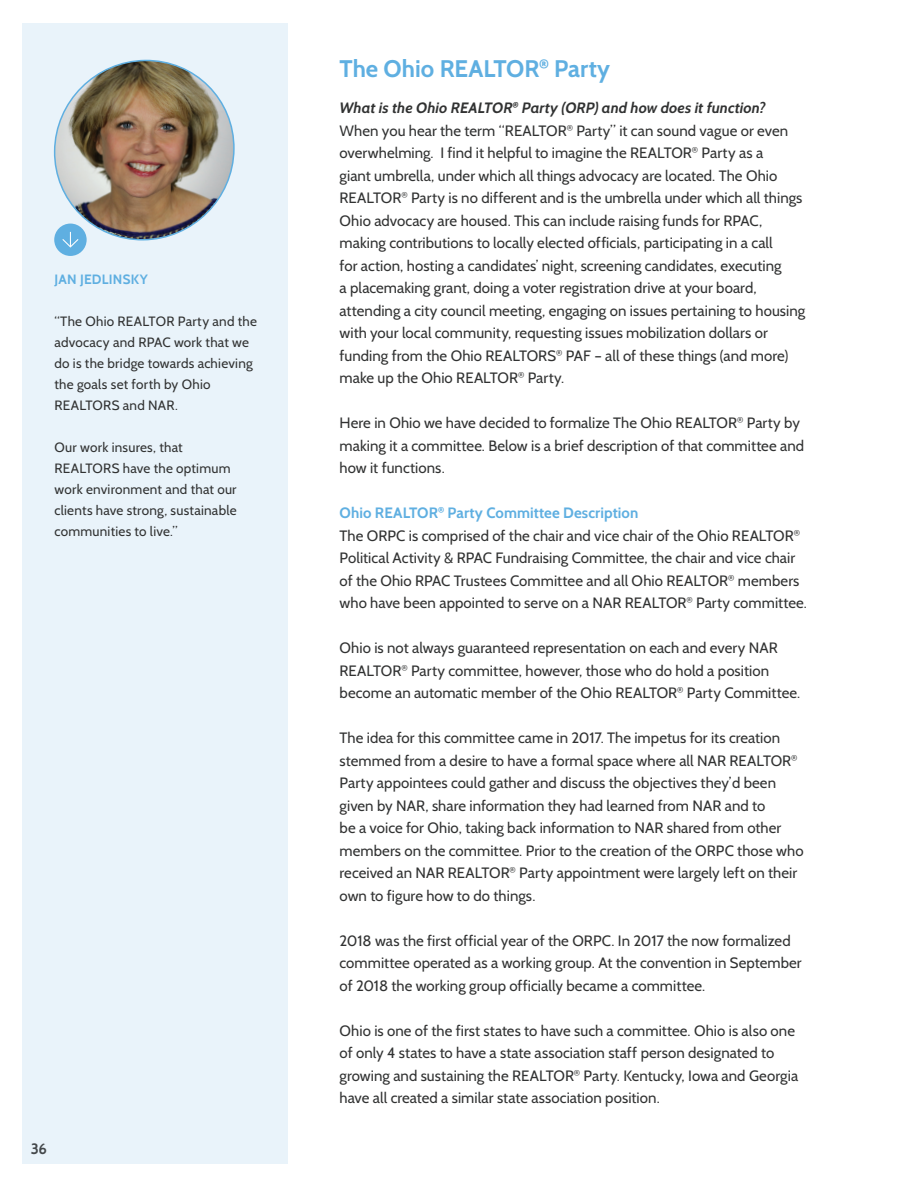
<style>
.page{position:relative;width:918px;height:1188px;background:#fff}
.page>*{position:absolute;margin:0;border:0;box-sizing:border-box;transform-origin:0 0}
.t1{font:700 24px "Cabin";letter-spacing:-.005em;color:#5fafe1}
.t2{font:15px/22.5px "Cabin";letter-spacing:.005em;color:#313232}
.t3{font:italic 700 15px "Cabin";letter-spacing:.005em;color:#313232}
.t4{font:700 15px "Cabin";letter-spacing:.005em;color:#5fafe1}
.t5{font:700 15px "Cabin";color:#4b4c4d}
.t6{font:13.5px/21px "Cabin";letter-spacing:.02em;color:#313232}
.t7{font:700 13.5px "Cabin";letter-spacing:.02em;color:#5fafe1}
</style>
<div class="page">
<div style="left:22px;top:24px;width:266px;height:1140px;background:#e9f3fa"></div>
<div style="left:54px;top:224px;width:33px;height:32px;background:#5fafe1;border-radius:50%"></div>
<img style="left:53px;top:59px;width:182px;height:189px">
<p class="t7" style="left:54px;top:271px;width:95px">JAN JEDLINSKY</p>
<p class="t6" style="left:54px;top:311px;width:204px">“The Ohio REALTOR Party and the advocacy and RPAC work that we do is the bridge towards achieving the goals set forth by Ohio<br>REALTORS and NAR.</p>
<p class="t6" style="left:54px;top:437px;width:184px">Our work insures, that<br>REALTORS have the optimum work environment and that our clients have strong, sustainable communities to live.”</p>
<p class="t5" style="left:31px;top:1140px;width:18px">36</p>
<p class="t1" style="left:340px;top:54px;width:272px">The Ohio REALTOR<sup>®</sup> Party</p>
<p class="t3" style="left:340px;top:99px;width:428px">What is the Ohio REALTOR<sup>®</sup> Party (ORP) and how does it function?</p>
<p class="t2" style="left:340px;top:119px;width:467px">When you hear the term “REALTOR<sup>®</sup> Party” it can sound vague or even overwhelming. I find it helpful to imagine the REALTOR<sup>®</sup> Party as a<br>giant umbrella, under which all things advocacy are located. The Ohio REALTOR<sup>®</sup> Party is no different and is the umbrella under which all things Ohio advocacy are housed. This can include raising funds for RPAC, making contributions to locally elected officials, participating in a call<br>for action, hosting a candidates’ night, screening candidates, executing<br>a placemaking grant, doing a voter registration drive at your board, attending a city council meeting, engaging on issues pertaining to housing with your local community, requesting issues mobilization dollars or funding from the Ohio REALTORS<sup>®</sup> PAF – all of these things (and more) make up the Ohio REALTOR<sup>®</sup> Party.</p>
<p class="t2" style="left:340px;top:412px;width:466px">Here in Ohio we have decided to formalize The Ohio REALTOR<sup>®</sup> Party by making it a committee. Below is a brief description of that committee and how it functions.</p>
<p class="t4" style="left:340px;top:504px;width:300px">Ohio REALTOR<sup>®</sup> Party Committee Description</p>
<p class="t2" style="left:340px;top:524px;width:469px">The ORPC is comprised of the chair and vice chair of the Ohio REALTOR<sup>® </sup>Political Activity &amp; RPAC Fundraising Committee, the chair and vice chair of the Ohio RPAC Trustees Committee and all Ohio REALTOR<sup>®</sup> members who have been appointed to serve on a NAR REALTOR<sup>®</sup> Party committee.</p>
<p class="t2" style="left:340px;top:637px;width:462px">Ohio is not always guaranteed representation on each and every NAR<br>REALTOR<sup>®</sup> Party committee, however, those who do hold a position become an automatic member of the Ohio REALTOR<sup>®</sup> Party Committee.</p>
<p class="t2" style="left:340px;top:727px;width:466px">The idea for this committee came in 2017. The impetus for its creation stemmed from a desire to have a formal space where all NAR REALTOR<sup>® </sup>Party appointees could gather and discuss the objectives they’d been given by NAR, share information they had learned from NAR and to<br>be a voice for Ohio, taking back information to NAR shared from other members on the committee. Prior to the creation of the ORPC those who received an NAR REALTOR<sup>®</sup> Party appointment were largely left on their own to figure how to do things.</p>
<p class="t2" style="left:340px;top:929px;width:464px">2018 was the first official year of the ORPC. In 2017 the now formalized committee operated as a working group. At the convention in September of 2018 the working group officially became a committee.</p>
<p class="t2" style="left:340px;top:1019px;width:460px">Ohio is one of the first states to have such a committee. Ohio is also one of only 4 states to have a state association staff person designated to growing and sustaining the REALTOR<sup>®</sup> Party. Kentucky, Iowa and Georgia have all created a similar state association position.</p>
</div>
